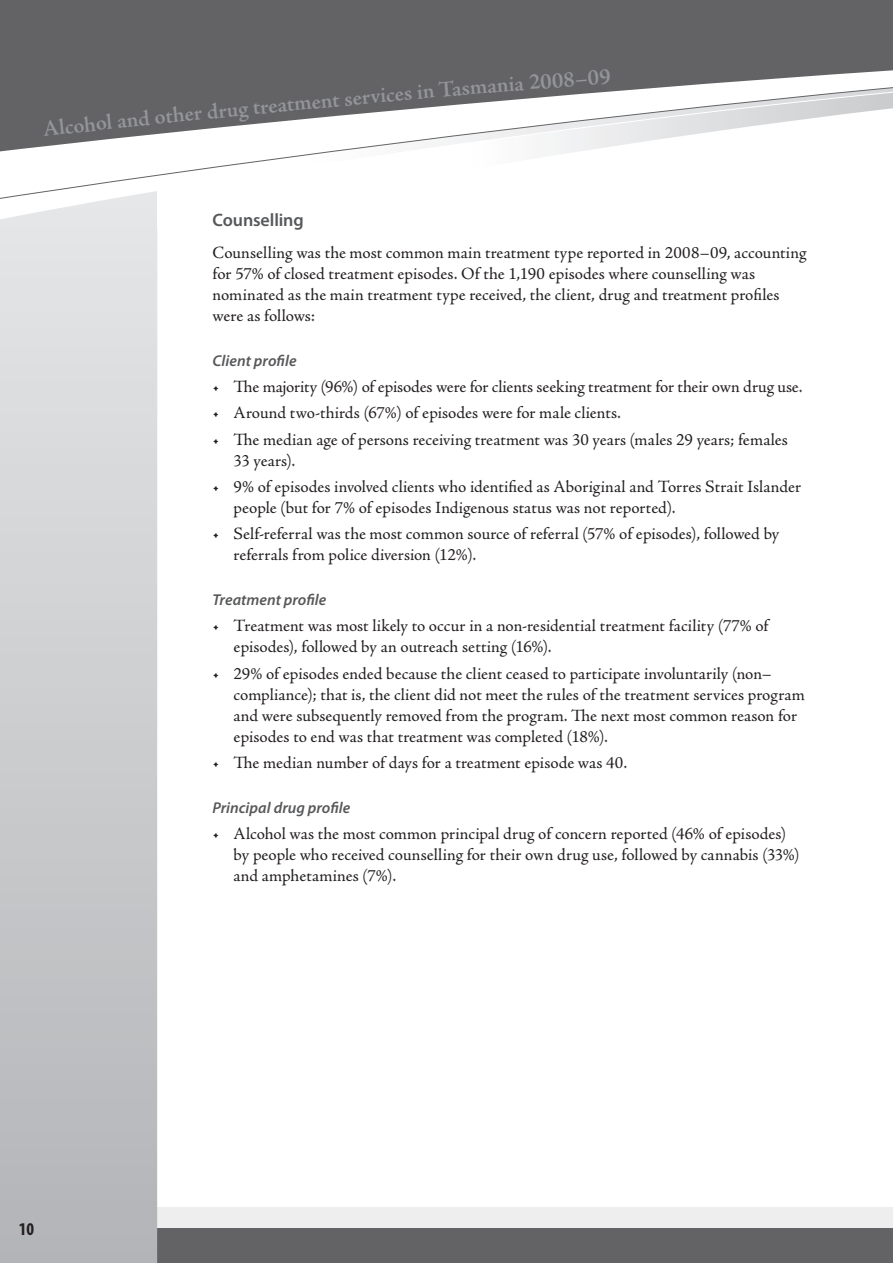
<style>
.page{position:relative;width:893px;height:1263px;background:#fff}
.page>*{position:absolute;margin:0;border:0;box-sizing:border-box;transform-origin:0 0}
.t1{font:600 22.5px "Adobe Jenson Pro";color:#939598}
.t2{font:600 18px "Myriad Pro";letter-spacing:-.005em;color:#57585a}
.t3{font:700 condensed 18px "Myriad Pro";color:#231f20}
.t4{font:17.25px/21px "Adobe Jenson Pro";color:#231f20}
.t5{font:italic 600 15.75px "Myriad Pro";color:#57585a}
</style>
<div class="page">
<div style="left:157px;top:1207px;width:736px;height:22px;background:#eeeeef"></div>
<div style="left:157px;top:1229px;width:736px;height:34px;background:#636366"></div>
<svg style="left:0;top:224px;width:157px;height:1039px;background:#cbccce"></svg>
<div style="left:0;top:0;width:893px;height:87px;background:#636366"></div>
<svg style="left:0;top:203px;width:157px;height:21px"></svg>
<svg style="left:0;top:87px;width:892px;height:116px"></svg>
<svg style="left:892px;top:59px;width:1px;height:50px"></svg>
<svg style="left:588px;top:69px;width:23px;height:16px"></svg>
<h1 class="t1" style="left:276px;top:92px;width:312px;rotate:-5deg">AAA AAAAAAAAAAAAAAAAA AAA AAAAAAAAAA</h1>
<h1 class="t1" style="left:42px;top:116px;width:239px;rotate:-6deg">A AAAAAAAAAAAAAAAAAAAAA AAA</h1>
<p class="t2" style="left:213px;top:209px;width:93px">Counselling</p>
<p class="t4" style="left:213px;top:242px;width:595px">Counselling was the most common main treatment type reported in 2008–09, accounting for 57% of closed treatment episodes. Of the 1,190 episodes where counselling was nominated as the main treatment type received, the client, drug and treatment profiles were as follows:</p>
<p class="t5" style="left:213px;top:350px;width:85px">Client profile</p>
<p class="t4" style="left:213px;top:376px;width:591px">• The majority (96%) of episodes were for clients seeking treatment for their own drug use.</p>
<p class="t4" style="left:213px;top:403px;width:410px">• Around two-thirds (67%) of episodes were for male clients.</p>
<p class="t4" style="left:234px;top:429px;width:556px;text-indent:-21px">• The median age of persons receiving treatment was 30 years (males 29 years; females<br>33 years).</p>
<p class="t4" style="left:234px;top:476px;width:569px;text-indent:-21px">• 9% of episodes involved clients who identified as Aboriginal and Torres Strait Islander people (but for 7% of episodes Indigenous status was not reported).</p>
<p class="t4" style="left:234px;top:523px;width:547px;text-indent:-21px">• Self-referral was the most common source of referral (57% of episodes), followed by referrals from police diversion (12%).</p>
<p class="t5" style="left:213px;top:590px;width:115px">Treatment profile</p>
<p class="t4" style="left:234px;top:616px;width:536px;text-indent:-21px">• Treatment was most likely to occur in a non-residential treatment facility (77% of episodes), followed by an outreach setting (16%).</p>
<p class="t4" style="left:234px;top:663px;width:573px;text-indent:-21px">• 29% of episodes ended because the client ceased to participate involuntarily (non– compliance); that is, the client did not meet the rules of the treatment services program and were subsequently removed from the program. The next most common reason for episodes to end was that treatment was completed (18%).</p>
<p class="t4" style="left:213px;top:752px;width:416px">• The median number of days for a treatment episode was 40.</p>
<p class="t5" style="left:213px;top:798px;width:139px">Principal drug profile</p>
<p class="t4" style="left:234px;top:824px;width:568px;text-indent:-21px">• Alcohol was the most common principal drug of concern reported (46% of episodes) by people who received counselling for their own drug use, followed by cannabis (33%) and amphetamines (7%).</p>
<p class="t3" style="left:19px;top:1218px;width:17px">10</p>
</div>
